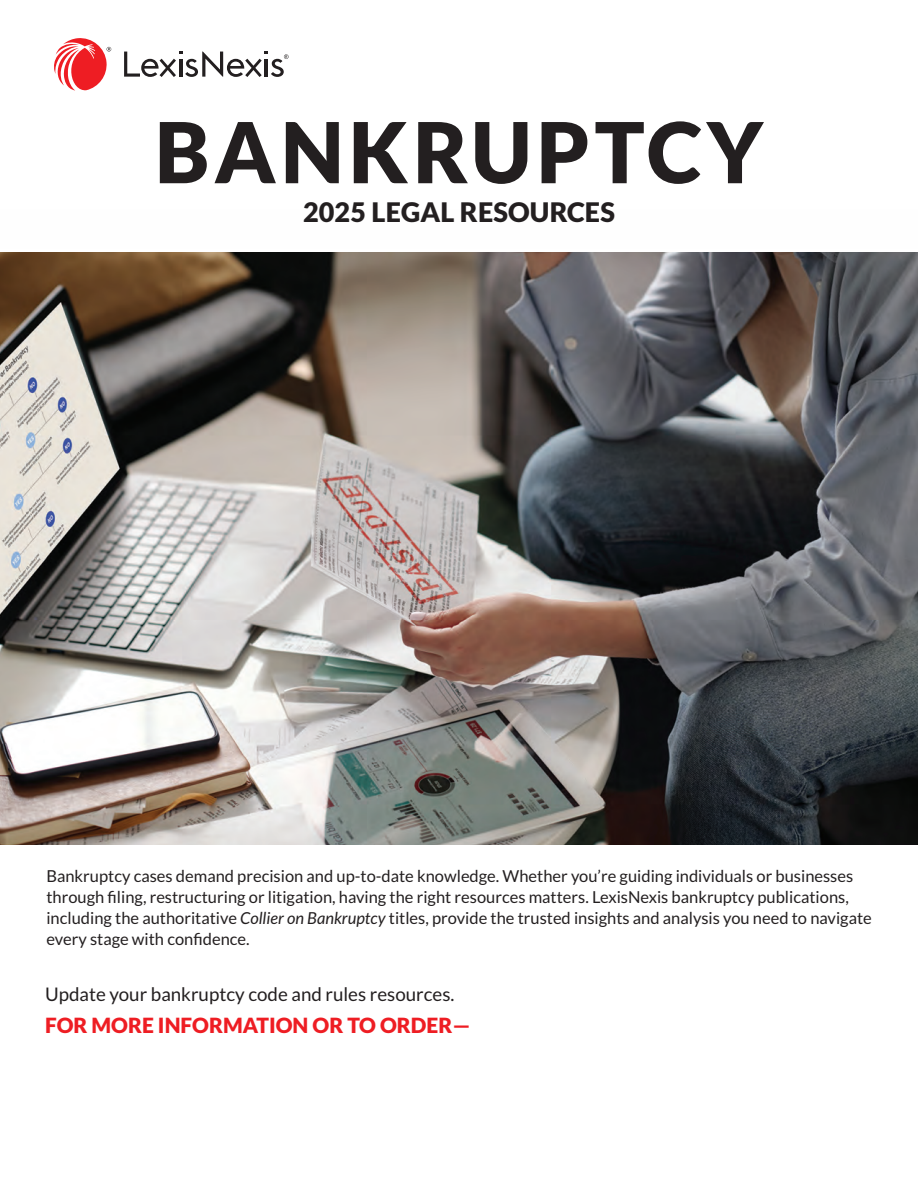
<style>
.page{position:relative;width:918px;height:1188px;background:#fff}
.page>*{position:absolute;margin:0;border:0;box-sizing:border-box;transform-origin:0 0}
.t1{font:900 84px "Lato";letter-spacing:.06em;color:#231f20}
.t2{font:900 27px "Lato";letter-spacing:.005em;color:#231f20}
.t3{font:900 21px "Lato";color:#ee1d23}
.t4{font:18.75px "Lato";color:#231f20}
.t5{font:16.5px/21px "Lato";color:#231f20}
.s1{font-style:italic}
</style>
<div class="page">
<img style="left:0;top:253px;width:918px;height:592px">
<svg style="left:124px;top:52px;width:165px;height:25px"></svg>
<svg style="left:54px;top:38px;width:57px;height:53px"></svg>
<p class="t1" style="left:155px;top:103px;width:610px">BANKRUPTCY</p>
<p class="t2" style="left:303px;top:196px;width:313px">2025 LEGAL RESOURCES</p>
<p class="t5" style="left:46px;top:865px;width:827px">Bankruptcy cases demand precision and up-to-date knowledge. Whether you’re guiding individuals or businesses through filing, restructuring or litigation, having the right resources matters. LexisNexis bankruptcy publications, including the authoritative <span class="s1">Collier on Bankruptcy</span> titles, provide the trusted insights and analysis you need to navigate every stage with confidence.</p>
<p class="t4" style="left:45px;top:984px;width:411px">Update your bankruptcy code and rules resources.</p>
<p class="t3" style="left:45px;top:1013px;width:427px">FOR MORE INFORMATION OR TO ORDER—</p>
</div>
